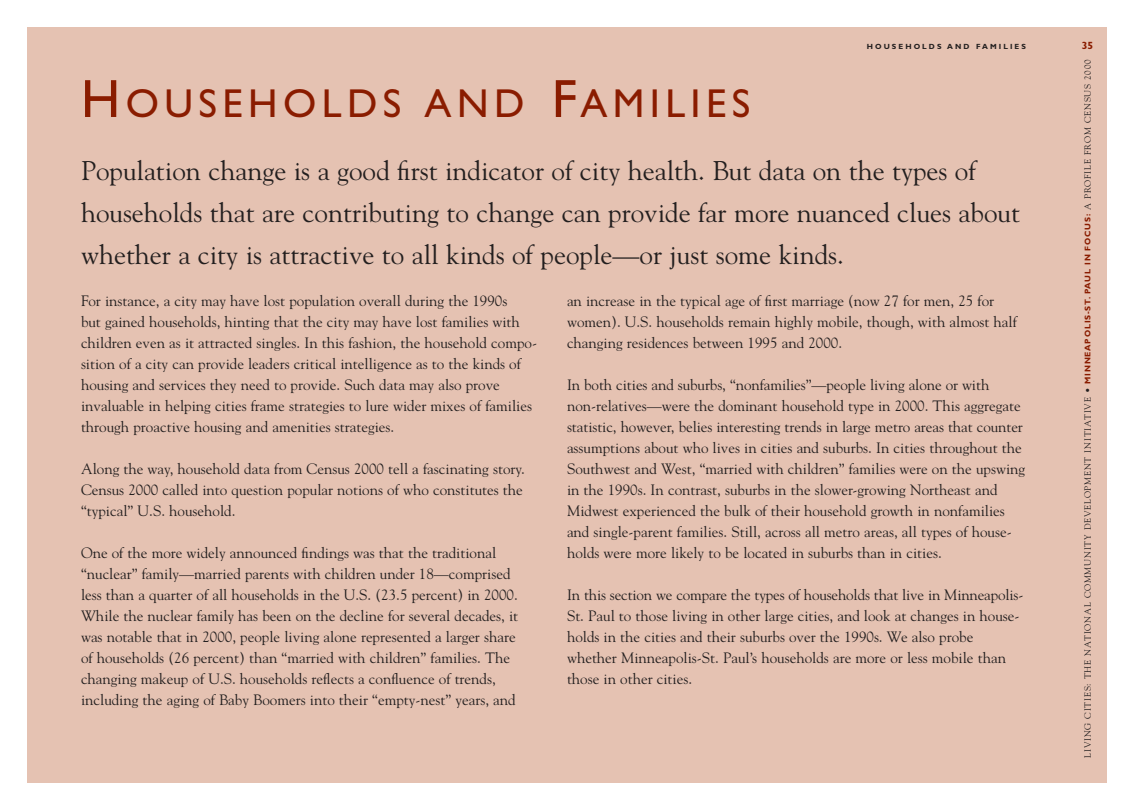
<style>
.page{position:relative;width:1134px;height:810px;background:#fff}
.page>*{position:absolute;margin:0;border:0;box-sizing:border-box;transform-origin:0 0}
.t1{font:40.5px "Gill Sans";letter-spacing:.135em;color:#8a1c00}
.t2{font:27px/42px "Goudy";color:#231f1f}
.t3{font:15px/21px "Goudy";color:#231f1f}
.t4{font:700 10.5px "Gill Sans";color:#8a1c00}
.t5{font:9px "Goudy";letter-spacing:.085em;color:#231f1f}
.t6{font:700 7.5px "Gill Sans";letter-spacing:.275em;color:#231f1f}
.s1{font-size:54px}
.s2{font-family:"Gill Sans";font-weight:700;font-size:8.25px;color:#8a1c00}
</style>
<div class="page">
<div style="left:27px;top:27px;width:1080px;height:756px;background:#e5c2b2"></div>
<h1 class="t1" style="left:81px;top:89px;width:671px"><span class="s1">H</span>OUSEHOLDS AND <span class="s1">F</span>AMILIES</h1>
<p class="t6" style="left:867px;top:44px;width:161px">HOUSEHOLDS AND FAMILIES</p>
<h2 class="t2" style="left:81px;top:152px;width:941px">Population change is a good first indicator of city health. But data on the types of households that are contributing to change can provide far more nuanced clues about whether a city is attractive to all kinds of people—or just some kinds.</h2>
<p class="t3" style="left:81px;top:291px;width:458px">For instance, a city may have lost population overall during the 1990s<br>but gained households, hinting that the city may have lost families with children even as it attracted singles. In this fashion, the household compo&shy;sition of a city can provide leaders critical intelligence as to the kinds of housing and services they need to provide. Such data may also prove invaluable in helping cities frame strategies to lure wider mixes of families through proactive housing and amenities strategies.</p>
<p class="t3" style="left:81px;top:459px;width:445px">Along the way, household data from Census 2000 tell a fascinating story.<br>Census 2000 called into question popular notions of who constitutes the “typical” U.S. household.</p>
<p class="t3" style="left:81px;top:543px;width:439px">One of the more widely announced findings was that the traditional “nuclear” family—married parents with children under 18—comprised less than a quarter of all households in the U.S. (23.5 percent) in 2000.<br>While the nuclear family has been on the decline for several decades, it was notable that in 2000, people living alone represented a larger share of households (26 percent) than “married with children” families. The changing makeup of U.S. households reflects a confluence of trends, including the aging of Baby Boomers into their “empty-nest” years, and</p>
<p class="t3" style="left:567px;top:291px;width:451px">an increase in the typical age of first marriage (now 27 for men, 25 for women). U.S. households remain highly mobile, though, with almost half changing residences between 1995 and 2000.</p>
<p class="t3" style="left:567px;top:375px;width:460px">In both cities and suburbs, “nonfamilies”—people living alone or with non-relatives—were the dominant household type in 2000. This aggregate statistic, however, belies interesting trends in large metro areas that counter assumptions about who lives in cities and suburbs. In cities throughout the Southwest and West, “married with children” families were on the upswing in the 1990s. In contrast, suburbs in the slower-growing Northeast and Midwest experienced the bulk of their household growth in nonfamilies and single-parent families. Still, across all metro areas, all types of house&shy;holds were more likely to be located in suburbs than in cities.</p>
<p class="t3" style="left:567px;top:585px;width:458px">In this section we compare the types of households that live in Minneapolis-St. Paul to those living in other large cities, and look at changes in house&shy;holds in the cities and their suburbs over the 1990s. We also probe whether Minneapolis-St. Paul’s households are more or less mobile than those in other cities.</p>
<p class="t4" style="left:1082px;top:42px;width:13px">35</p>
<p class="t5" style="left:1084px;top:758px;width:700px;rotate:-90deg">LIVING CITIES: THE NATIONAL COMMUNITY DEVELOPMENT INITIATIVE • <span class="s2">MINNEAPOLIS-ST. PAUL IN FOCUS:</span> A PROFILE FROM CENSUS 2000</p>
</div>
